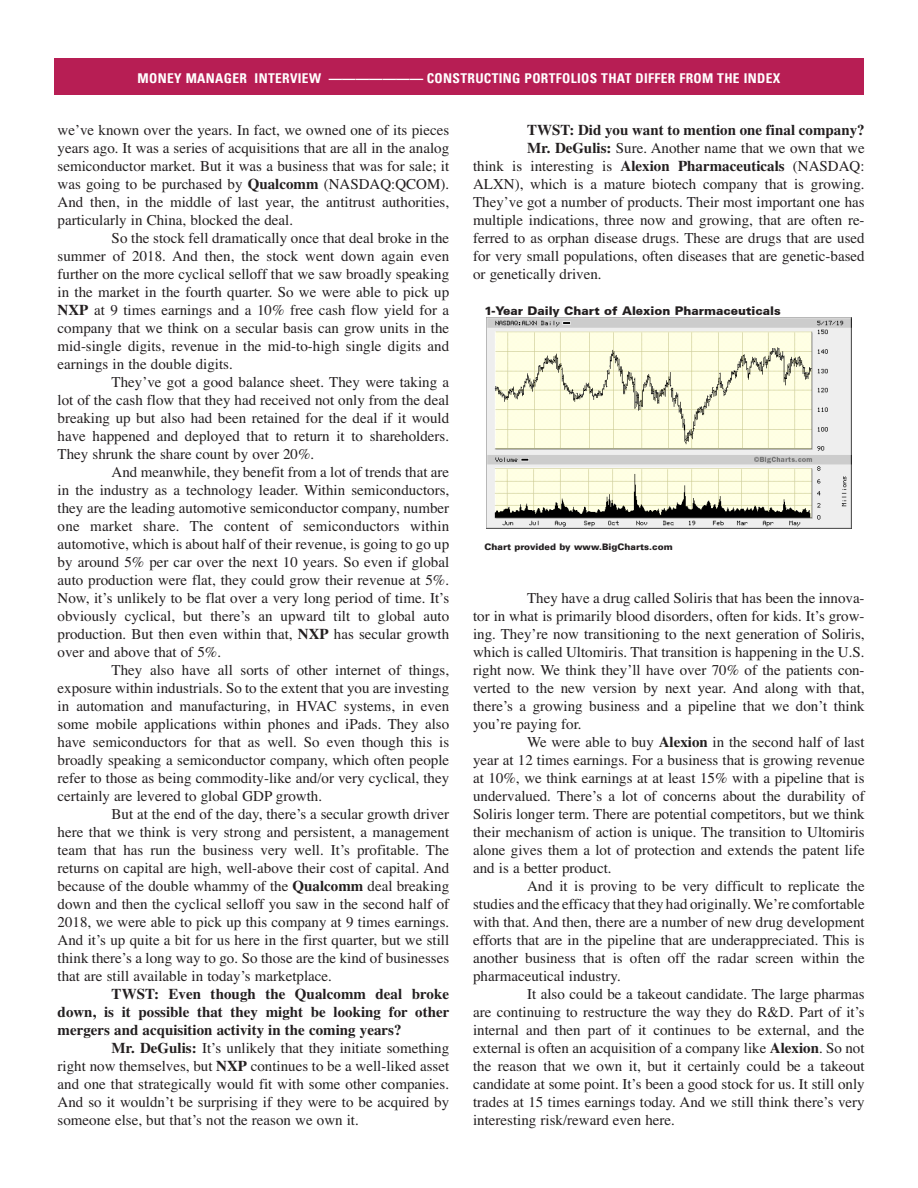
<style>
.page{position:relative;width:918px;height:1188px;background:#fff}
.page>*{position:absolute;margin:0;border:0;box-sizing:border-box;transform-origin:0 0}
.Body_Text{font:15px/18px "Times";color:#231f20;text-align:justify}
.Body_Text-2{font:700 15px/18px "Times";color:#231f20;text-align:justify}
.t1{font:700 condensed 13.5px "Univers LT";letter-spacing:.025em;color:#fff}
.t2{font:900 12px "Univers CE";color:#231f20}
.t3{font:900 9px "Univers LT";color:#231f20}
.s1{font-weight:700}
</style>
<div class="page">
<div style="left:54px;top:58px;width:810px;height:36px;background:#b71e54"></div>
<img style="left:486px;top:317px;width:366px;height:212px">
<p class="t1" style="left:138px;top:70px;width:644px">MONEY MANAGER INTERVIEW ——————— CONSTRUCTING PORTFOLIOS THAT DIFFER FROM THE INDEX</p>
<p class="Body_Text" style="left:58px;top:122px;width:393px">we’ve known over the years. In fact, we owned one of its pieces years ago. It was a series of acquisitions that are all in the analog semiconductor market. But it was a business that was for sale; it was going to be purchased by <span class="s1">Qualcomm</span> (NASDAQ:QCOM).<br>And then, in the middle of last year, the antitrust authorities, particularly in China, blocked the deal.</p>
<p class="Body_Text" style="left:58px;top:230px;width:393px;text-indent:54px">So the stock fell dramatically once that deal broke in the summer of 2018. And then, the stock went down again even further on the more cyclical selloff that we saw broadly speaking in the market in the fourth quarter. So we were able to pick up <span class="s1">NXP</span> at 9 times earnings and a 10% free cash flow yield for a company that we think on a secular basis can grow units in the mid-single digits, revenue in the mid-to-high single digits and earnings in the double digits.</p>
<p class="Body_Text" style="left:58px;top:374px;width:393px;text-indent:54px">They’ve got a good balance sheet. They were taking a lot of the cash flow that they had received not only from the deal breaking up but also had been retained for the deal if it would have happened and deployed that to return it to shareholders.<br>They shrunk the share count by over 20%.</p>
<p class="Body_Text" style="left:58px;top:464px;width:393px;text-indent:54px">And meanwhile, they benefit from a lot of trends that are in the industry as a technology leader. Within semiconductors, they are the leading automotive semiconductor company, number one market share. The content of semiconductors within automotive, which is about half of their revenue, is going to go up by around 5% per car over the next 10 years. So even if global auto production were flat, they could grow their revenue at 5%.<br>Now, it’s unlikely to be flat over a very long period of time. It’s obviously cyclical, but there’s an upward tilt to global auto production. But then even within that, <span class="s1">NXP</span> has secular growth over and above that of 5%.</p>
<p class="Body_Text" style="left:58px;top:662px;width:393px;text-indent:54px">They also have all sorts of other internet of things, exposure within industrials. So to the extent that you are investing in automation and manufacturing, in HVAC systems, in even some mobile applications within phones and iPads. They also have semiconductors for that as well. So even though this is broadly speaking a semiconductor company, which often people refer to those as being commodity-like and/or very cyclical, they certainly are levered to global GDP growth.</p>
<p class="Body_Text" style="left:58px;top:806px;width:393px;text-indent:54px">But at the end of the day, there’s a secular growth driver here that we think is very strong and persistent, a management team that has run the business very well. It’s profitable. The returns on capital are high, well-above their cost of capital. And because of the double whammy of the <span class="s1">Qualcomm</span> deal breaking down and then the cyclical selloff you saw in the second half of 2018, we were able to pick up this company at 9 times earnings.<br>And it’s up quite a bit for us here in the first quarter, but we still think there’s a long way to go. So those are the kind of businesses that are still available in today’s marketplace.</p>
<p class="Body_Text-2" style="left:58px;top:986px;width:393px;text-indent:54px">TWST: Even though the Qualcomm deal broke down, is it possible that they might be looking for other mergers and acquisition activity in the coming years?</p>
<p class="Body_Text" style="left:58px;top:1040px;width:393px;text-indent:54px"><span class="s1">Mr. DeGulis:</span> It’s unlikely that they initiate something right now themselves, but <span class="s1">NXP</span> continues to be a well-liked asset and one that strategically would fit with some other companies.<br>And so it wouldn’t be surprising if they were to be acquired by someone else, but that’s not the reason we own it.</p>
<p class="Body_Text-2" style="left:527px;top:122px;width:339px">TWST: Did you want to mention one final company?</p>
<p class="Body_Text" style="left:473px;top:140px;width:393px;text-indent:54px"><span class="s1">Mr. DeGulis:</span> Sure. Another name that we own that we think is interesting is <span class="s1">Alexion Pharmaceuticals</span> (NASDAQ:<br>ALXN), which is a mature biotech company that is growing.<br>They’ve got a number of products. Their most important one has multiple indications, three now and growing, that are often re&shy;ferred to as orphan disease drugs. These are drugs that are used for very small populations, often diseases that are genetic-based or genetically driven.</p>
<p class="t2" style="left:484px;top:303px;width:298px">1-Year Daily Chart of Alexion Pharmaceuticals</p>
<p class="t3" style="left:484px;top:542px;width:190px">Chart provided by www.BigCharts.com</p>
<p class="Body_Text" style="left:473px;top:590px;width:393px;text-indent:54px">They have a drug called Soliris that has been the innova&shy;tor in what is primarily blood disorders, often for kids. It’s grow&shy;ing. They’re now transitioning to the next generation of Soliris, which is called Ultomiris. That transition is happening in the U.S. right now. We think they’ll have over 70% of the patients con&shy;verted to the new version by next year. And along with that, there’s a growing business and a pipeline that we don’t think you’re paying for.</p>
<p class="Body_Text" style="left:473px;top:734px;width:393px;text-indent:54px">We were able to buy <span class="s1">Alexion</span> in the second half of last year at 12 times earnings. For a business that is growing revenue at 10%, we think earnings at at least 15% with a pipeline that is undervalued. There’s a lot of concerns about the durability of Soliris longer term. There are potential competitors, but we think their mechanism of action is unique. The transition to Ultomiris alone gives them a lot of protection and extends the patent life and is a better product.</p>
<p class="Body_Text" style="left:473px;top:878px;width:393px;text-indent:54px">And it is proving to be very difficult to replicate the studies and the efficacy that they had originally. We’re comfortable with that. And then, there are a number of new drug development efforts that are in the pipeline that are underappreciated. This is another business that is often off the radar screen within the pharmaceutical industry.</p>
<p class="Body_Text" style="left:473px;top:986px;width:393px;text-indent:54px">It also could be a takeout candidate. The large pharmas are continuing to restructure the way they do R&amp;D. Part of it’s internal and then part of it continues to be external, and the external is often an acquisition of a company like <span class="s1">Alexion</span>. So not the reason that we own it, but it certainly could be a takeout candidate at some point. It’s been a good stock for us. It still only trades at 15 times earnings today. And we still think there’s very interesting risk/reward even here.</p>
</div>
